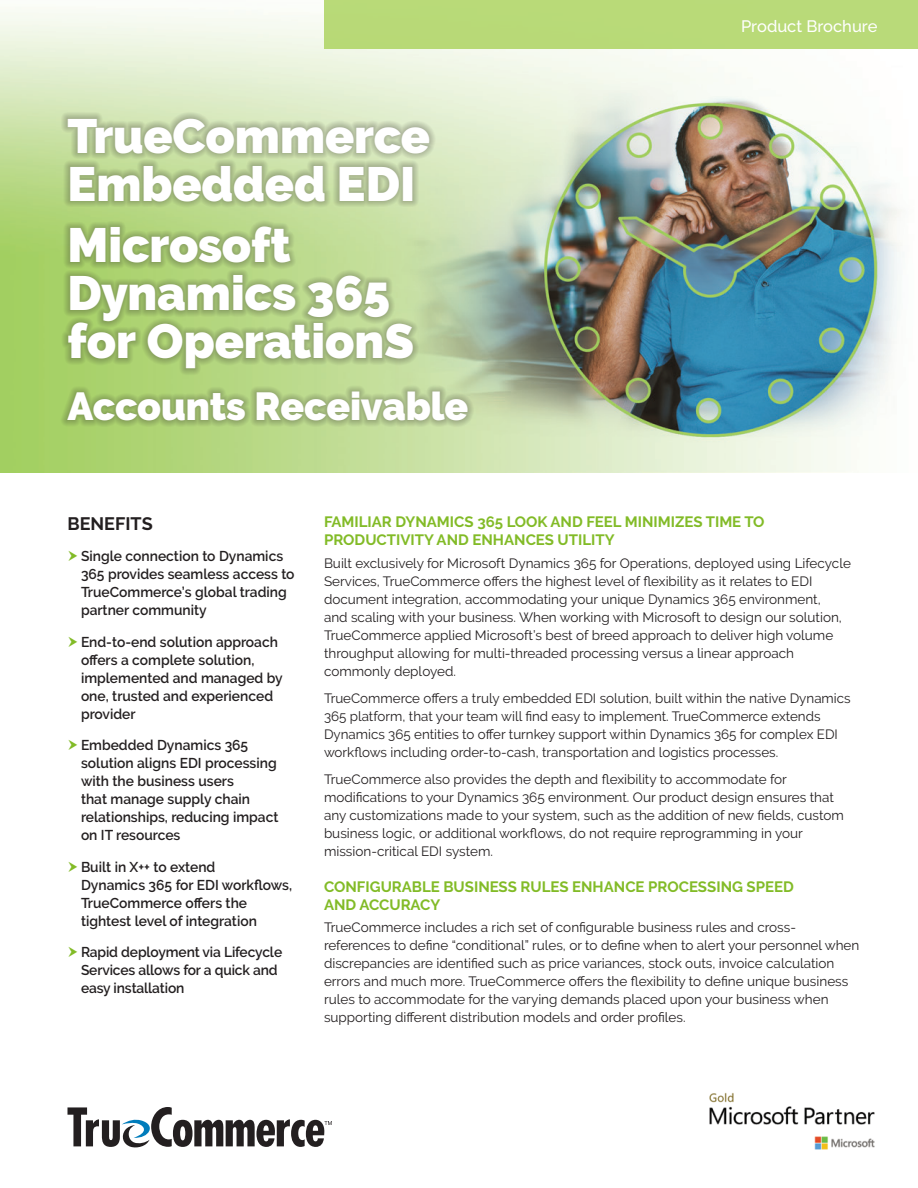
<style>
.page{position:relative;width:918px;height:1188px;background:#fff}
.page>*{position:absolute;margin:0;border:0;box-sizing:border-box;transform-origin:0 0}
.t1{font:900 48px/48px "Raleway";color:#fff}
.t2{font:900 39px "Raleway";letter-spacing:-.01em;color:#fff}
.t3{font:700 18px "Raleway";color:#231f20}
.t4{font:500 16.5px "Raleway";color:#fff}
.t5{font:700 15px/18px "Raleway";color:#82bb27}
.t6{font:600 14.25px/18px "Raleway";color:#231f20}
.Body{font:13.5px/18px "Raleway";color:#231f20}
</style>
<div class="page">
<img style="left:0;top:7px;width:902px;height:465px">
<div style="left:61px;top:111px;width:413px;height:316px;background:#231f20;opacity:.5"></div>
<div style="left:324px;top:0;width:594px;height:50px;background:#b9da78"></div>
<svg style="left:67px;top:1107px;width:265px;height:40px"></svg>
<img style="left:709px;top:1093px;width:166px;height:57px">
<p class="t1" style="left:68px;top:112px;width:364px">TrueCommerce<br>Embedded EDI</p>
<p class="t1" style="left:68px;top:222px;width:348px">Microsoft<br>Dynamics 365 for OperationS</p>
<p class="t2" style="left:68px;top:383px;width:402px">Accounts Receivable</p>
<p class="t4" style="left:741px;top:16px;width:138px">Product Brochure</p>
<p class="t3" style="left:68px;top:513px;width:87px">BENEFITS</p>
<p class="t6" style="left:81px;top:547px;width:215px">Single connection to Dynamics<br>365 provides seamless access to<br>TrueCommerce’s global trading partner community</p>
<p class="t6" style="left:81px;top:633px;width:203px">End-to-end solution approach offers a complete solution, implemented and managed by one, trusted and experienced provider</p>
<p class="t6" style="left:81px;top:736px;width:199px">Embedded Dynamics 365 solution aligns EDI processing with the business users<br>that manage supply chain relationships, reducing impact on IT resources</p>
<p class="t6" style="left:81px;top:858px;width:213px">Built in X++ to extend<br>Dynamics 365 for EDI workflows,<br>TrueCommerce offers the tightest level of integration</p>
<p class="t6" style="left:81px;top:943px;width:203px">Rapid deployment via Lifecycle<br>Services allows for a quick and easy installation</p>
<h1 class="t5" style="left:324px;top:513px;width:442px">FAMILIAR DYNAMICS 365 LOOK AND FEEL MINIMIZES TIME TO<br>PRODUCTIVITY AND ENHANCES UTILITY</h1>
<p class="Body" style="left:324px;top:554px;width:528px">Built exclusively for Microsoft Dynamics 365 for Operations, deployed using Lifecycle Services, TrueCommerce offers the highest level of flexibility as it relates to EDI document integration, accommodating your unique Dynamics 365 environment,<br>and scaling with your business. When working with Microsoft to design our solution, TrueCommerce applied Microsoft’s best of breed approach to deliver high volume throughput allowing for multi-threaded processing versus a linear approach commonly deployed.</p>
<p class="Body" style="left:324px;top:689px;width:528px">TrueCommerce offers a truly embedded EDI solution, built within the native Dynamics 365 platform, that your team will find easy to implement. TrueCommerce extends Dynamics 365 entities to offer turnkey support within Dynamics 365 for complex EDI workflows including order-to-cash, transportation and logistics processes.</p>
<p class="Body" style="left:324px;top:770px;width:522px">TrueCommerce also provides the depth and flexibility to accommodate for modifications to your Dynamics 365 environment. Our product design ensures that any customizations made to your system, such as the addition of new fields, custom business logic, or additional workflows, do not require reprogramming in your mission-critical EDI system.</p>
<h1 class="t5" style="left:324px;top:877px;width:471px">CONFIGURABLE BUSINESS RULES ENHANCE PROCESSING SPEED<br>AND ACCURACY</h1>
<p class="Body" style="left:324px;top:918px;width:537px">TrueCommerce includes a rich set of configurable business rules and cross&shy;references to define “conditional” rules, or to define when to alert your personnel when discrepancies are identified such as price variances, stock outs, invoice calculation errors and much more. TrueCommerce offers the flexibility to define unique business rules to accommodate for the varying demands placed upon your business when supporting different distribution models and order profiles.</p>
</div>
